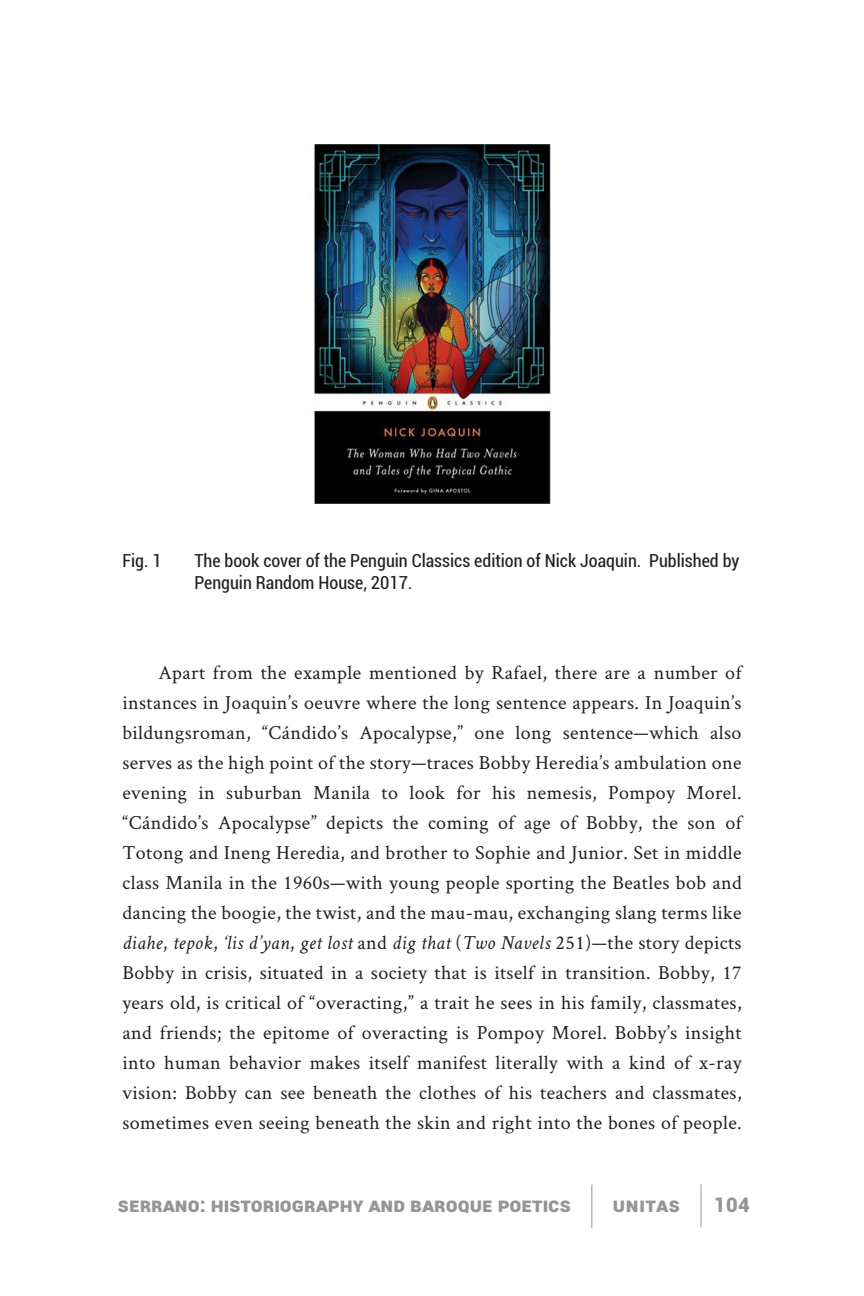
<style>
.page{position:relative;width:864px;height:1296px;background:#fff}
.page>*{position:absolute;margin:0;border:0;box-sizing:border-box;transform-origin:0 0}
.MAIN_TEXT{font:20px/30px "Crimson Text";letter-spacing:.02em;color:#231f20;text-align:justify}
.t1{font:900 20px "Roboto";color:#939598}
.Figure_Caption{font:condensed 18px/21.6px "Roboto";color:#231f20}
.s1{font-style:italic}
</style>
<div class="page">
<hr style="left:592px;top:1185px;width:1px;height:43px;background:#939598">
<hr style="left:701px;top:1184px;width:1px;height:43px;background:#939598">
<img style="left:314px;top:144px;width:237px;height:359px">
<p class="Figure_Caption" style="left:122px;top:549px;width:41px">Fig. 1</p>
<p class="Figure_Caption" style="left:194px;top:549px;width:547px">The book cover of the Penguin Classics edition of Nick Joaquin. Published by<br>Penguin Random House, 2017.</p>
<p class="MAIN_TEXT" style="left:122px;top:656px;width:621px;text-indent:36px">Apart from the example mentioned by Rafael, there are a number of instances in Joaquin’s oeuvre where the long sentence appears. In Joaquin’s bildungsroman, “Cándido’s Apocalypse,” one long sentence—which also serves as the high point of the story—traces Bobby Heredia’s ambulation one evening in suburban Manila to look for his nemesis, Pompoy Morel. “Cándido’s Apocalypse” depicts the coming of age of Bobby, the son of Totong and Ineng Heredia, and brother to Sophie and Junior. Set in middle class Manila in the 1960s—with young people sporting the Beatles bob and dancing the boogie, the twist, and the mau-mau, exchanging slang terms like <span class="s1">diahe</span>, <span class="s1">tepok</span>, <span class="s1">‘lis d’yan</span>, <span class="s1">get lost</span> and <span class="s1">dig that</span> (<span class="s1">Two Navels</span> 251)—the story depicts Bobby in crisis, situated in a society that is itself in transition. Bobby, 17 years old, is critical of “overacting,” a trait he sees in his family, classmates, and friends; the epitome of overacting is Pompoy Morel. Bobby’s insight into human behavior makes itself manifest literally with a kind of x-ray vision: Bobby can see beneath the clothes of his teachers and classmates, sometimes even seeing beneath the skin and right into the bones of people.</p>
<p class="t1" style="left:118px;top:1191px;width:454px">SERRANO: HISTORIOGRAPHY AND BAROQUE POETICS</p>
<p class="t1" style="left:613px;top:1191px;width:69px">UNITAS</p>
<p class="t1" style="left:714px;top:1191px;width:37px">104</p>
</div>
